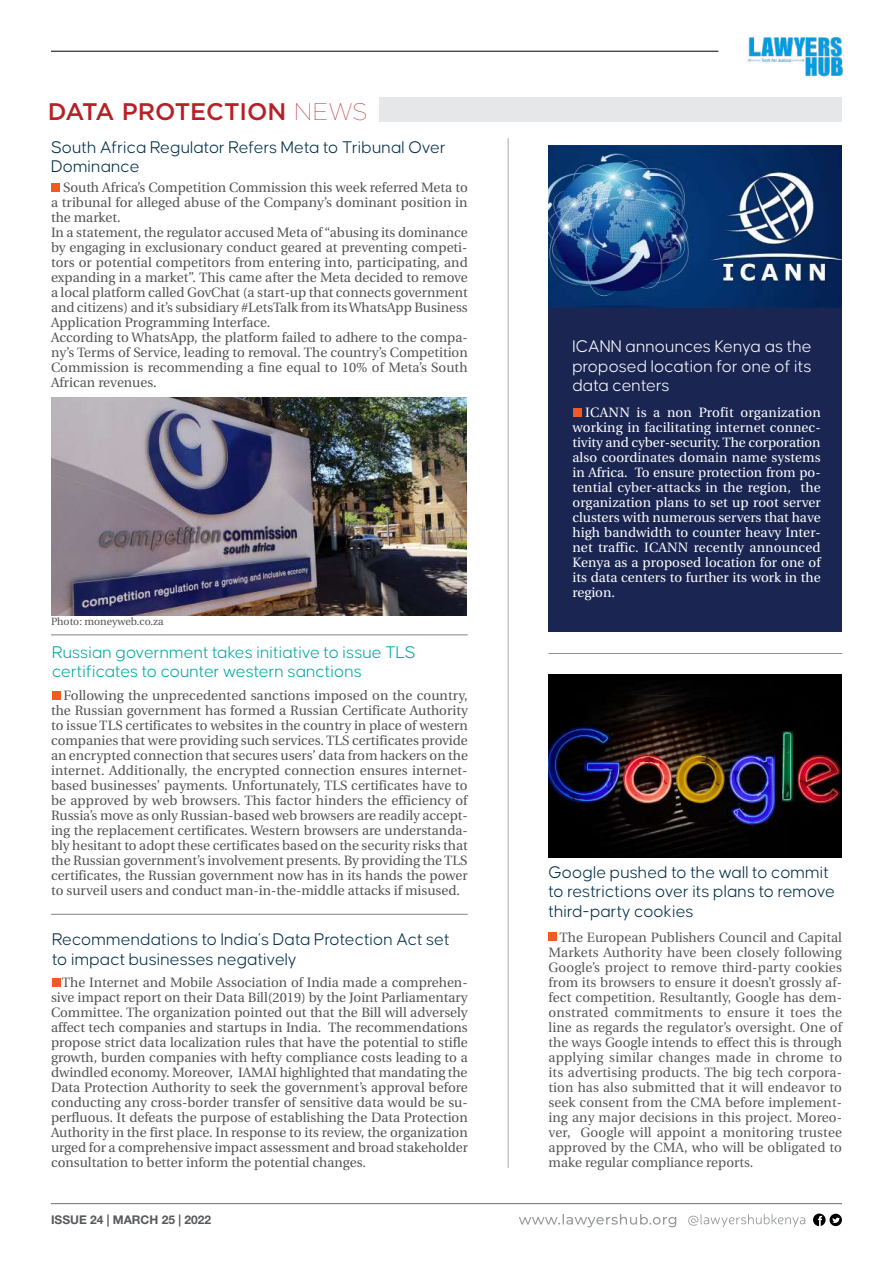
<style>
.page{position:relative;width:893px;height:1263px;background:#fff}
.page>*{position:absolute;margin:0;border:0;box-sizing:border-box;transform-origin:0 0}
.t1{font:500 24px "Gotham";color:#b82027}
.t2{font:300 18px/19.5px "Causten";color:#022f49}
.t3{font:300 18px/19.5px "Causten";color:#03a9a1}
.t4{font:300 18px/19.5px "Causten";color:#fff;text-align:justify}
.t5{font:13.5px/15px "Utopia";color:#545454;text-align:justify}
.t6{font:13.5px/15px "Utopia";color:#58585b;text-align:justify}
.t7{font:13.5px/15px "Utopia";color:#fff;text-align:justify}
.t8{font:700 12px "Helvetica Neue LT Std";color:#58595b}
.t9{font:10.5px "Utopia";color:#545454}
.s1{font-weight:100}
</style>
<div class="page">
<div style="left:549px;top:292px;width:293px;height:339px;background:#1a2552"></div>
<div style="left:379px;top:97px;width:463px;height:24px;background:#e6e7e8"></div>
<hr style="left:51px;top:1203px;width:791px;height:1px;background:#6d6e71">
<svg style="left:813px;top:1213px;width:29px;height:13px"></svg>
<svg style="left:519px;top:1214px;width:157px;height:13px"></svg>
<svg style="left:688px;top:1214px;width:117px;height:13px"></svg>
<hr style="left:51px;top:51px;width:667px;height:1px;background:#000">
<img style="left:748px;top:36px;width:96px;height:41px">
<hr style="left:51px;top:635px;width:417px;height:1px;background:#000">
<hr style="left:51px;top:914px;width:417px;height:1px;background:#000">
<hr style="left:549px;top:653px;width:293px;height:1px;background:#000">
<hr style="left:508px;top:138px;width:1px;height:1030px;background:#535353">
<img style="left:549px;top:145px;width:293px;height:163px">
<img style="left:51px;top:397px;width:416px;height:218px">
<img style="left:549px;top:674px;width:293px;height:184px">
<div style="left:51px;top:183px;width:8px;height:8px;background:#f15a22"></div>
<div style="left:52px;top:691px;width:8px;height:9px;background:#f15a22"></div>
<div style="left:52px;top:978px;width:8px;height:9px;background:#f15a22"></div>
<div style="left:549px;top:932px;width:8px;height:9px;background:#f15a22"></div>
<div style="left:574px;top:408px;width:8px;height:9px;background:#f15a22"></div>
<h1 class="t1" style="left:48px;top:96px;width:321px">DATA PROTECTION <span class="s1">NEWS</span></h1>
<h2 class="t2" style="left:51px;top:137px;width:396px">South Africa Regulator Refers Meta to Tribunal Over<br>Dominance</h2>
<p class="t5" style="left:51px;top:181px;width:418px;text-align:left;text-indent:12px">South Africa’s Competition Commission this week referred Meta to a tribunal for alleged abuse of the Company’s dominant position in the market.<br>In a statement, the regulator accused Meta of “abusing its dominance by engaging in exclusionary conduct geared at preventing competi&shy;tors or potential competitors from entering into, participating, and expanding in a market”. This came after the Meta decided to remove a local platform called GovChat (a start-up that connects government and citizens) and it’s subsidiary #LetsTalk from its WhatsApp Business Application Programming Interface.<br>According to WhatsApp, the platform failed to adhere to the compa&shy;ny’s Terms of Service, leading to removal. The country’s Competition Commission is recommending a fine equal to 10% of Meta’s South African revenues.</p>
<p class="t9" style="left:51px;top:615px;width:114px">Photo: moneyweb.co.za</p>
<h2 class="t3" style="left:52px;top:642px;width:365px">Russian government takes initiative to issue TLS certificates to counter western sanctions</h2>
<p class="t5" style="left:51px;top:688px;width:418px;text-indent:12px">Following the unprecedented sanctions imposed on the country, the Russian government has formed a Russian Certificate Authority to issue TLS certificates to websites in the country in place of western companies that were providing such services. TLS certificates provide an encrypted connection that secures users’ data from hackers on the internet. Additionally, the encrypted connection ensures internet&shy;based businesses’ payments. Unfortunately, TLS certificates have to be approved by web browsers. This factor hinders the efficiency of Russia’s move as only Russian-based web browsers are readily accept&shy;ing the replacement certificates. Western browsers are understanda&shy;bly hesitant to adopt these certificates based on the security risks that the Russian government’s involvement presents. By providing the TLS certificates, the Russian government now has in its hands the power to surveil users and conduct man-in-the-middle attacks if misused.</p>
<h2 class="t2" style="left:52px;top:929px;width:399px">Recommendations to India’s Data Protection Act set to impact businesses negatively</h2>
<p class="t5" style="left:51px;top:975px;width:418px;text-indent:11px">The Internet and Mobile Association of India made a comprehen&shy;sive impact report on their Data Bill(2019) by the Joint Parliamentary Committee. The organization pointed out that the Bill will adversely affect tech companies and startups in India. The recommendations propose strict data localization rules that have the potential to stifle growth, burden companies with hefty compliance costs leading to a dwindled economy. Moreover, IAMAI highlighted that mandating the Data Protection Authority to seek the government’s approval before conducting any cross-border transfer of sensitive data would be su&shy;perfluous. It defeats the purpose of establishing the Data Protection Authority in the first place. In response to its review, the organization urged for a comprehensive impact assessment and broad stakeholder consultation to better inform the potential changes.</p>
<p class="t8" style="left:51px;top:1212px;width:162px">ISSUE 24 | MARCH 25 | 2022</p>
<h2 class="t4" style="left:572px;top:337px;width:241px">ICANN announces Kenya as the proposed location for one of its data centers</h2>
<p class="t7" style="left:572px;top:406px;width:250px;text-indent:13px">ICANN is a non Profit organization working in facilitating internet connec&shy;tivity and cyber-security. The corporation also coordinates domain name systems in Africa. To ensure protection from po&shy;tential cyber-attacks in the region, the organization plans to set up root server clusters with numerous servers that have high bandwidth to counter heavy Inter&shy;net traffic. ICANN recently announced Kenya as a proposed location for one of its data centers to further its work in the region.</p>
<h2 class="t2" style="left:548px;top:862px;width:288px">Google pushed to the wall to commit to restrictions over its plans to remove third-party cookies</h2>
<p class="t6" style="left:549px;top:930px;width:295px;text-indent:11px">The European Publishers Council and Capital Markets Authority have been closely following Google’s project to remove third-party cookies from its browsers to ensure it doesn’t grossly af&shy;fect competition. Resultantly, Google has dem&shy;onstrated commitments to ensure it toes the line as regards the regulator’s oversight. One of the ways Google intends to effect this is through applying similar changes made in chrome to its advertising products. The big tech corpora&shy;tion has also submitted that it will endeavor to seek consent from the CMA before implement&shy;ing any major decisions in this project. Moreo&shy;ver, Google will appoint a monitoring trustee approved by the CMA, who will be obligated to make regular compliance reports.</p>
</div>
